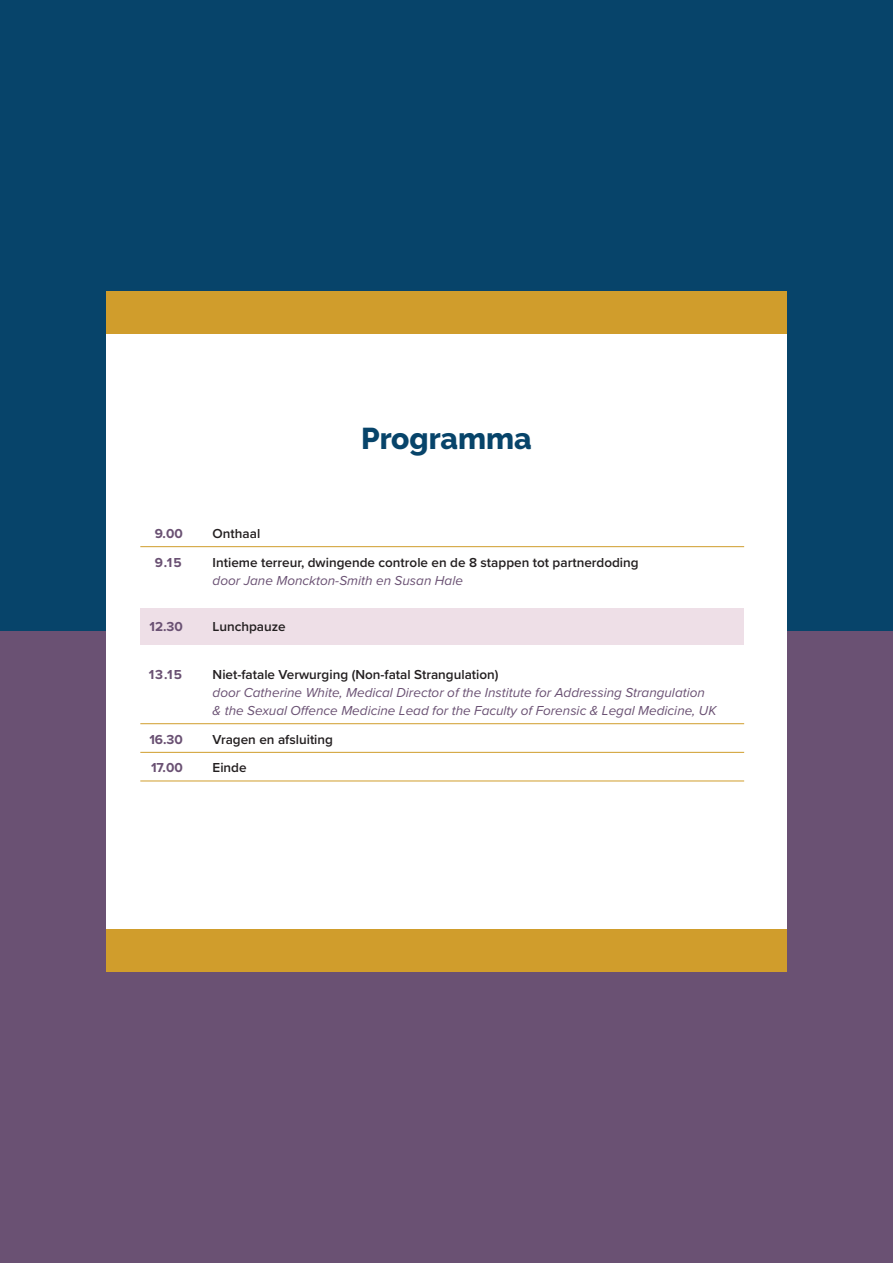
<style>
.page{position:relative;width:893px;height:1263px;background:#07446a}
.page>*{position:absolute;margin:0;border:0;box-sizing:border-box;transform-origin:0 0}
.t1{font:800 30px "Raleway";color:#07446a}
.programma{font:italic 13.5px/18px "Proxima Nova";color:#6a5173}
.programma_boven_pauzelijn{font:600 13.5px/18px "Proxima Nova";color:#231f20}
.programma-2{font:600 13.5px "Proxima Nova";color:#231f20}
.programma-3{font:700 13.5px "Proxima Nova";color:#6a5173}
.programma_pauze{font:600 13.5px "Proxima Nova";color:#231f20}
.programma_pauze-2{font:700 13.5px "Proxima Nova";color:#6a5173}
.programma_boven_pauzelijn-2{font:700 13.5px "Proxima Nova";color:#6a5173}
.s1{font-weight:400;font-style:italic;color:#6a5173}
.s2{font-weight:600;font-style:normal;color:#231f20}
</style>
<div class="page">
<div style="left:0;top:631px;width:893px;height:632px;background:#6a5173"></div>
<div style="left:106px;top:291px;width:681px;height:681px;background:#fff"></div>
<div style="left:106px;top:929px;width:681px;height:43px;background:#d09d2c"></div>
<div style="left:106px;top:291px;width:681px;height:43px;background:#d09d2c"></div>
<hr style="left:140px;top:546px;width:604px;height:1px;background:#d09d2c">
<div style="left:140px;top:608px;width:604px;height:37px;background:#eedfe7"></div>
<hr style="left:140px;top:723px;width:604px;height:1px;background:#d09d2c">
<hr style="left:140px;top:752px;width:604px;height:1px;background:#d09d2c">
<hr style="left:140px;top:781px;width:604px;height:1px;background:#d09d2c">
<p class="t1" style="left:361px;top:422px;width:172px">Programma</p>
<p class="programma-3" style="left:155px;top:523px;width:30px">9.00</p>
<p class="programma-2" style="left:213px;top:523px;width:49px">Onthaal</p>
<p class="programma_boven_pauzelijn-2" style="left:155px;top:552px;width:29px">9.15</p>
<p class="programma_boven_pauzelijn" style="left:213px;top:553px;width:428px">Intieme terreur, dwingende controle en de 8 stappen tot partnerdoding <span class="s1">door Jane Monckton-Smith en Susan Hale</span></p>
<p class="programma_pauze-2" style="left:149px;top:617px;width:35px">12.30</p>
<p class="programma_pauze" style="left:213px;top:617px;width:75px">Lunchpauze</p>
<p class="programma-3" style="left:149px;top:664px;width:35px">13.15</p>
<p class="programma" style="left:213px;top:665px;width:505px"><span class="s2">Niet-fatale Verwurging (Non-fatal Strangulation)<br></span>door Catherine White, Medical Director of the Institute for Addressing Strangulation &amp; the Sexual Offence Medicine Lead for the Faculty of Forensic &amp; Legal Medicine, UK</p>
<p class="programma-3" style="left:149px;top:729px;width:35px">16.30</p>
<p class="programma-2" style="left:213px;top:729px;width:122px">Vragen en afsluiting</p>
<p class="programma-3" style="left:151px;top:758px;width:33px">17.00</p>
<p class="programma-2" style="left:213px;top:758px;width:36px">Einde</p>
</div>
